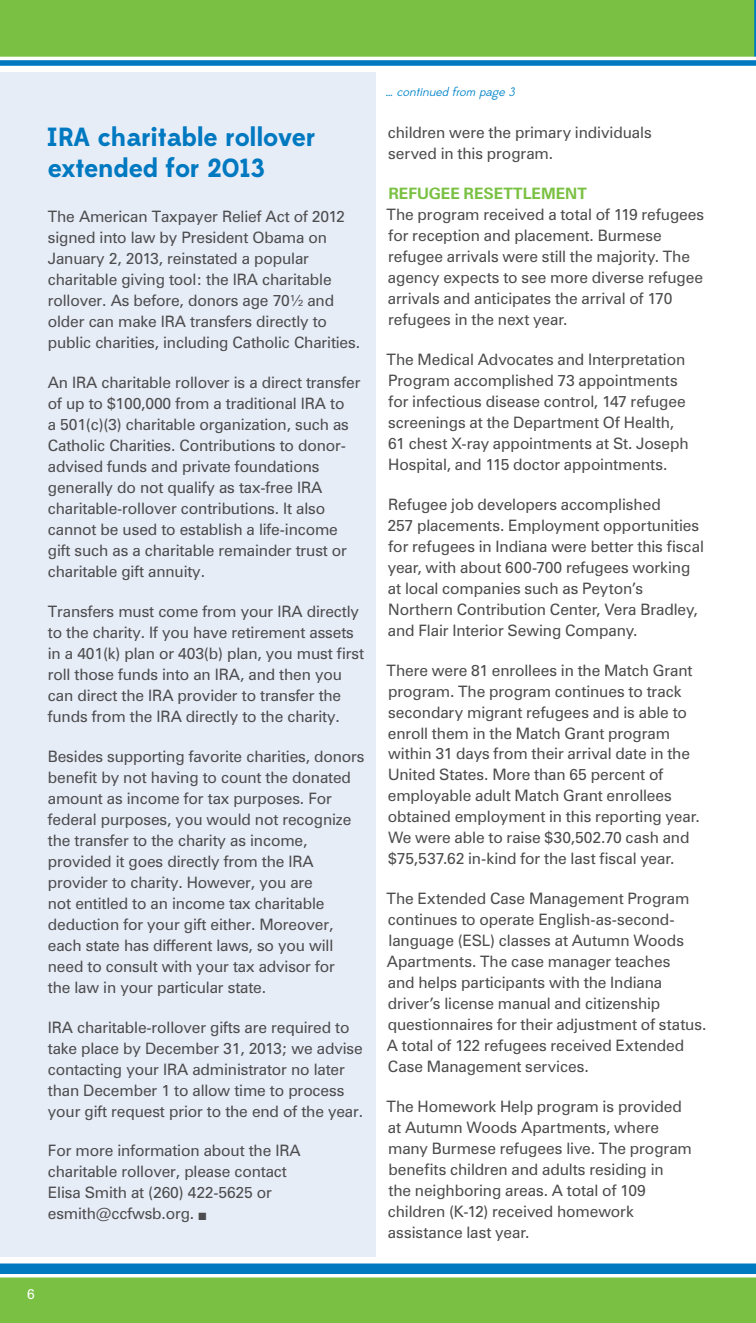
<style>
.page{position:relative;width:756px;height:1323px;background:#fff}
.page>*{position:absolute;margin:0;border:0;box-sizing:border-box;transform-origin:0 0}
.t1{font:700 26.25px/31.5px "Edmondsans";letter-spacing:-.01em;color:#0079c1}
.t2{font:15.75px/21px "Zurich BT";letter-spacing:-.01em;color:#4d4d4f}
.t3{font:700 15.75px "Zurich BT";letter-spacing:.005em;color:#7ac143}
.t4{font:14px "Zurich BT";color:#fff}
.t5{font:italic 12.25px "Edmondsans";letter-spacing:-.13em;color:#0085c8}
</style>
<div class="page">
<svg style="left:0;top:1263px;width:756px;height:60px;background:#6db865"></svg>
<div style="left:0;top:0;width:756px;height:57px;background:#7ac143"></div>
<svg style="left:0;top:60px;width:756px;height:6px;background:#1181c5"></svg>
<div style="left:0;top:72px;width:375px;height:1184px;background:#e1e9f6"></div>
<h1 class="t1" style="left:46px;top:122px;width:271px">IRA charitable rollover extended for 2013</h1>
<p class="t2" style="left:48px;top:206px;width:314px">The American Taxpayer Relief Act of 2012 signed into law by President Obama on January 2, 2013, reinstated a popular charitable giving tool: the IRA charitable rollover. As before, donors age 70½ and older can make IRA transfers directly to public charities, including Catholic Charities.</p>
<p class="t2" style="left:48px;top:372px;width:314px">An IRA charitable rollover is a direct transfer of up to $100,000 from a traditional IRA to<br>a 501(c)(3) charitable organization, such as Catholic Charities. Contributions to donor&shy;advised funds and private foundations generally do not qualify as tax-free IRA charitable-rollover contributions. It also cannot be used to establish a life-income gift such as a charitable remainder trust or charitable gift annuity.</p>
<p class="t2" style="left:48px;top:601px;width:318px">Transfers must come from your IRA directly to the charity. If you have retirement assets in a 401(k) plan or 403(b) plan, you must first roll those funds into an IRA, and then you can direct the IRA provider to transfer the funds from the IRA directly to the charity.</p>
<p class="t2" style="left:48px;top:746px;width:318px">Besides supporting favorite charities, donors benefit by not having to count the donated amount as income for tax purposes. For federal purposes, you would not recognize the transfer to the charity as income, provided it goes directly from the IRA provider to charity. However, you are<br>not entitled to an income tax charitable deduction for your gift either. Moreover, each state has different laws, so you will need to consult with your tax advisor for<br>the law in your particular state.</p>
<p class="t2" style="left:48px;top:1016px;width:317px">IRA charitable-rollover gifts are required to take place by December 31, 2013; we advise contacting your IRA administrator no later than December 1 to allow time to process your gift request prior to the end of the year.</p>
<p class="t2" style="left:48px;top:1140px;width:254px">For more information about the IRA charitable rollover, please contact<br>Elisa Smith at (260) 422-5625 or esmith@ccfwsb.org. ■</p>
<p class="t4" style="left:27px;top:1285px;width:9px">6</p>
<p class="t5" style="left:386px;top:85px;width:134px">… continued from page 3</p>
<p class="t2" style="left:388px;top:122px;width:265px">children were the primary individuals served in this program.</p>
<p class="t3" style="left:388px;top:184px;width:21px">REFU</p>
<p class="t3" style="left:429px;top:184px;width:56px">GEE RESETT</p>
<p class="t3" style="left:523px;top:184px;width:21px">LEMENT</p>
<p class="t2" style="left:387px;top:204px;width:319px">The program received a total of 119 refugees for reception and placement. Burmese refugee arrivals were still the majority. The agency expects to see more diverse refugee arrivals and anticipates the arrival of 170 refugees in the next year.</p>
<p class="t2" style="left:387px;top:349px;width:304px">The Medical Advocates and Interpretation Program accomplished 73 appointments for infectious disease control, 147 refugee screenings at the Department Of Health, 61 chest X-ray appointments at St. Joseph Hospital, and 115 doctor appointments.</p>
<p class="t2" style="left:388px;top:493px;width:318px">Refugee job developers accomplished<br>257 placements. Employment opportunities for refugees in Indiana were better this fiscal year, with about 600-700 refugees working at local companies such as Peyton’s Northern Contribution Center, Vera Bradley, and Flair Interior Sewing Company.</p>
<p class="t2" style="left:386px;top:659px;width:315px">There were 81 enrollees in the Match Grant program. The program continues to track secondary migrant refugees and is able to enroll them in the Match Grant program within 31 days from their arrival date in the United States. More than 65 percent of employable adult Match Grant enrollees obtained employment in this reporting year.<br>We were able to raise $30,502.70 cash and $75,537.62 in-kind for the last fiscal year.</p>
<p class="t2" style="left:386px;top:888px;width:322px">The Extended Case Management Program continues to operate English-as-second&shy;language (ESL) classes at Autumn Woods Apartments. The case manager teaches<br>and helps participants with the Indiana driver’s license manual and citizenship questionnaires for their adjustment of status.<br>A total of 122 refugees received Extended Case Management services.</p>
<p class="t2" style="left:386px;top:1096px;width:307px">The Homework Help program is provided at Autumn Woods Apartments, where many Burmese refugees live. The program benefits children and adults residing in<br>the neighboring areas. A total of 109 children (K-12) received homework assistance last year.</p>
</div>
